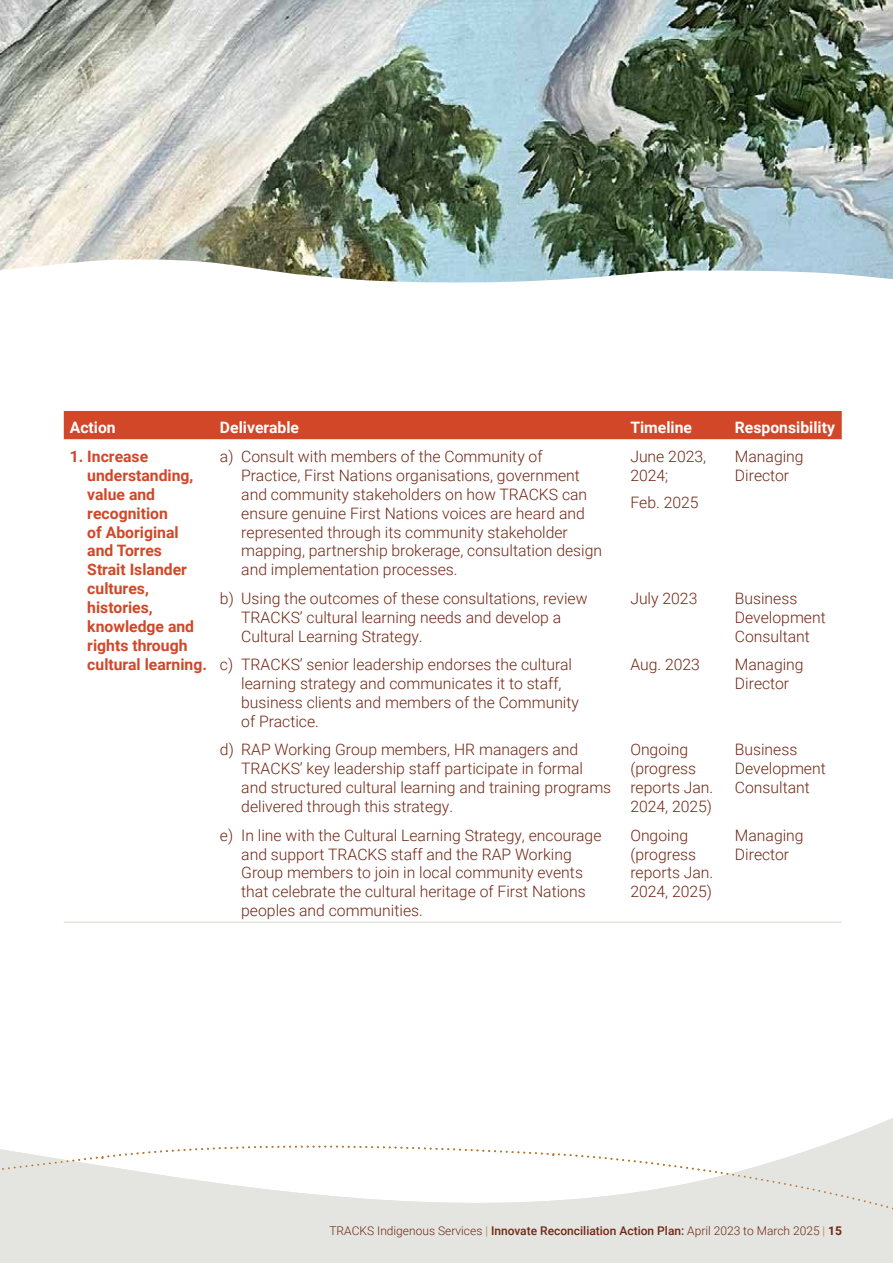
<style>
.page{position:relative;width:893px;height:1263px;background:#fff}
.page>*{position:absolute;margin:0;border:0;box-sizing:border-box;transform-origin:0 0}
.t1{font:300 15.75px/18.9px "Roboto";color:#712714}
.t2{font:700 15.75px/18.9px "Roboto";color:#d14727}
.t3{font:700 15.75px "Roboto";color:#fff}
.t4{font:300 12px "Roboto";color:#712714}
.s1{color:#b9782a}
.s2{font-weight:500}
.s3{font-weight:700}
</style>
<div class="page">
<img style="left:0;top:0;width:893px;height:259px">
<svg style="left:0;top:259px;width:893px;height:181px"></svg>
<div style="left:64px;top:411px;width:778px;height:28px;background:#d14727"></div>
<svg style="left:0;top:921px;width:893px;height:342px"></svg>
<svg style="left:0;top:1117px;width:893px;height:128px"></svg>
<p class="t3" style="left:70px;top:417px;width:48px">Action</p>
<p class="t3" style="left:220px;top:417px;width:81px">Deliverable</p>
<p class="t3" style="left:630px;top:417px;width:63px">Timeline</p>
<p class="t3" style="left:735px;top:417px;width:102px">Responsibility</p>
<p class="t2" style="left:87px;top:446px;width:121px;text-indent:-18px">1. Increase understanding, value and recognition<br>of Aboriginal and Torres<br>Strait Islander cultures, histories, knowledge and rights through cultural learning.</p>
<p class="t1" style="left:241px;top:446px;width:362px;text-indent:-21px">a) Consult with members of the Community of Practice, First Nations organisations, government and community stakeholders on how TRACKS can ensure genuine First Nations voices are heard and represented through its community stakeholder mapping, partnership brokerage, consultation design and implementation processes.</p>
<p class="t1" style="left:630px;top:446px;width:77px">June 2023,<br>2024;</p>
<p class="t1" style="left:735px;top:446px;width:70px">Managing<br>Director</p>
<p class="t1" style="left:630px;top:493px;width:70px">Feb. 2025</p>
<p class="t1" style="left:241px;top:588px;width:348px;text-indent:-21px">b) Using the outcomes of these consultations, review<br>TRACKS’ cultural learning needs and develop a<br>Cultural Learning Strategy.</p>
<p class="t1" style="left:630px;top:588px;width:69px">July 2023</p>
<p class="t1" style="left:735px;top:588px;width:92px">Business<br>Development<br>Consultant</p>
<p class="t1" style="left:241px;top:655px;width:339px;text-indent:-21px">c) TRACKS’ senior leadership endorses the cultural learning strategy and communicates it to staff, business clients and members of the Community of Practice.</p>
<p class="t1" style="left:630px;top:655px;width:71px">Aug. 2023</p>
<p class="t1" style="left:735px;top:655px;width:70px">Managing<br>Director</p>
<p class="t1" style="left:241px;top:740px;width:371px;text-indent:-21px">d) RAP Working Group members, HR managers and TRACKS’ key leadership staff participate in formal and structured cultural learning and training programs delivered through this strategy.</p>
<p class="t1" style="left:630px;top:740px;width:85px">Ongoing (progress reports Jan.<br>2024, 2025)</p>
<p class="t1" style="left:735px;top:740px;width:92px">Business<br>Development<br>Consultant</p>
<p class="t1" style="left:241px;top:825px;width:362px;text-indent:-21px">e) In line with the Cultural Learning Strategy, encourage and support TRACKS staff and the RAP Working Group members to join in local community events that celebrate the cultural heritage of First Nations peoples and communities.</p>
<p class="t1" style="left:630px;top:825px;width:85px">Ongoing (progress reports Jan.<br>2024, 2025)</p>
<p class="t1" style="left:735px;top:825px;width:70px">Managing<br>Director</p>
<p class="t4" style="left:329px;top:1222px;width:514px">TRACKS Indigenous Services <span class="s1">|</span> <span class="s2">Innovate Reconciliation Action Plan:</span> April 2023 to March 2025 <span class="s1">|</span> <span class="s3">15</span></p>
</div>
